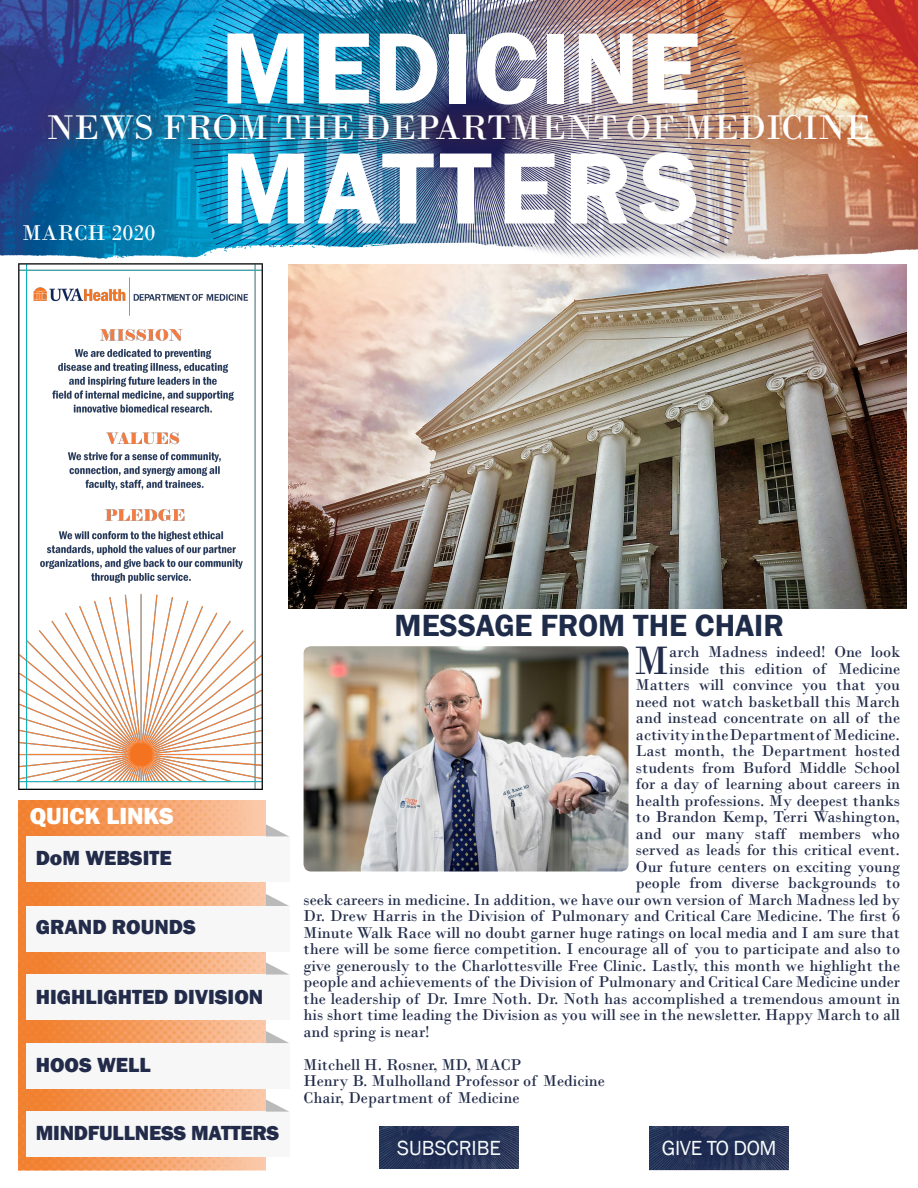
<style>
.page{position:relative;width:918px;height:1188px;background:#fff}
.page>*{position:absolute;margin:0;border:0;box-sizing:border-box;transform-origin:0 0}
.t1{font:600 105px "Franklin Gothic";letter-spacing:.01em;color:#fff}
.t2{font:600 105px "Franklin Gothic";letter-spacing:.06em;color:#fff}
.t3{font:41.7px "Bodoni";color:#222c4a}
.t4{font:36px "Bodoni";color:#fff}
.t5{font:600 31.5px "Franklin Gothic";color:#1e2c49}
.t6{font:800 24px "Franklin Gothic";color:#fff}
.t7{font:22.5px "Bodoni";color:#fff}
.t8{font:800 21px "Franklin Gothic";color:#222c4a}
.t9{font:21px "Franklin Gothic";color:#f6fbfb}
.t10{font:21px "Franklin Gothic";letter-spacing:-.02em;color:#f6fbfb}
.t11{font:16.5px/16.5px "Bodoni";color:#222c4a}
</style>
<div class="page">
<img style="left:18px;top:801px;width:248px;height:369px">
<div style="left:26px;top:836px;width:263px;height:46px;background:#f7f7f7"></div>
<svg style="left:266px;top:824px;width:22px;height:12px"></svg>
<div style="left:26px;top:906px;width:263px;height:45px;background:#f7f7f7"></div>
<svg style="left:266px;top:894px;width:23px;height:12px"></svg>
<div style="left:26px;top:975px;width:263px;height:45px;background:#f7f7f7"></div>
<svg style="left:266px;top:962px;width:23px;height:13px"></svg>
<div style="left:26px;top:1043px;width:263px;height:45px;background:#f7f7f7"></div>
<svg style="left:266px;top:1031px;width:23px;height:12px"></svg>
<div style="left:26px;top:1112px;width:263px;height:45px;background:#f7f7f7"></div>
<svg style="left:266px;top:1100px;width:23px;height:12px"></svg>
<img style="left:0;top:0;width:918px;height:260px">
<img style="left:289px;top:265px;width:617px;height:344px">
<img style="left:304px;top:646px;width:324px;height:226px">
<div style="left:27px;top:91px;width:866px;height:73px;background:#933013;opacity:.75"></div>
<img style="left:18px;top:264px;width:244px;height:525px">
<img style="left:380px;top:1127px;width:139px;height:42px">
<img style="left:650px;top:1127px;width:139px;height:43px">
<h1 class="t1" style="left:221px;top:4px;width:481px">MEDICINE</h1>
<h3 class="t4" style="left:47px;top:106px;width:825px">NEWS FROM THE DEPARTMENT OF MEDICINE</h3>
<h3 class="t7" style="left:22px;top:220px;width:135px">MARCH 2020</h3>
<h1 class="t2" style="left:221px;top:124px;width:481px">MATTERS</h1>
<h3 class="t5" style="left:395px;top:606px;width:391px">MESSAGE FROM THE CHAIR</h3>
<h3 class="t6" style="left:30px;top:800px;width:146px">QUICK LINKS</h3>
<p class="t8" style="left:36px;top:845px;width:137px">DoM WEBSITE</p>
<p class="t8" style="left:36px;top:914px;width:162px">GRAND ROUNDS</p>
<p class="t8" style="left:36px;top:983px;width:229px">HIGHLIGHTED DIVISION</p>
<p class="t8" style="left:36px;top:1051px;width:117px">HOOS WELL</p>
<p class="t8" style="left:36px;top:1119px;width:245px">MINDFULLNESS MATTERS</p>
<h2 class="t3" style="left:634px;top:635px;width:37px">M</h2>
<p class="t11" style="left:669px;top:644px;width:232px">arch Madness indeed! One look</p>
<p class="t11" style="left:669px;top:660px;width:232px">inside this edition of Medicine</p>
<p class="t11" style="left:636px;top:677px;width:266px">Matters will convince you that you</p>
<p class="t11" style="left:636px;top:693px;width:266px">need not watch basketball this March</p>
<p class="t11" style="left:636px;top:710px;width:266px">and instead concentrate on all of the</p>
<p class="t11" style="left:636px;top:726px;width:266px">activity in the Department of Medicine.</p>
<p class="t11" style="left:636px;top:743px;width:266px">Last month, the Department hosted</p>
<p class="t11" style="left:636px;top:759px;width:266px">students from Buford Middle School</p>
<p class="t11" style="left:636px;top:776px;width:266px">for a day of learning about careers in</p>
<p class="t11" style="left:636px;top:792px;width:266px">health professions. My deepest thanks</p>
<p class="t11" style="left:636px;top:809px;width:266px">to Brandon Kemp, Terri Washington,</p>
<p class="t11" style="left:636px;top:825px;width:266px">and our many staff members who</p>
<p class="t11" style="left:636px;top:842px;width:266px">served as leads for this critical event.</p>
<p class="t11" style="left:636px;top:858px;width:266px">Our future centers on exciting young</p>
<p class="t11" style="left:636px;top:875px;width:266px">people from diverse backgrounds to</p>
<p class="t11" style="left:304px;top:891px;width:598px">seek careers in medicine. In addition, we have our own version of March Madness led by</p>
<p class="t11" style="left:304px;top:908px;width:598px">Dr. Drew Harris in the Division of Pulmonary and Critical Care Medicine. The first 6</p>
<p class="t11" style="left:304px;top:924px;width:598px">Minute Walk Race will no doubt garner huge ratings on local media and I am sure that</p>
<p class="t11" style="left:304px;top:941px;width:598px">there will be some fierce competition. I encourage all of you to participate and also to</p>
<p class="t11" style="left:304px;top:957px;width:598px">give generously to the Charlottesville Free Clinic. Lastly, this month we highlight the</p>
<p class="t11" style="left:304px;top:974px;width:598px">people and achievements of the Division of Pulmonary and Critical Care Medicine under</p>
<p class="t11" style="left:304px;top:990px;width:598px">the leadership of Dr. Imre Noth. Dr. Noth has accomplished a tremendous amount in</p>
<p class="t11" style="left:304px;top:1007px;width:598px">his short time leading the Division as you will see in the newsletter. Happy March to all</p>
<p class="t11" style="left:304px;top:1023px;width:128px">and spring is near!</p>
<p class="t11" style="left:304px;top:1056px;width:303px">Mitchell H. Rosner, MD, MACP<br>Henry B. Mulholland Professor of Medicine<br>Chair, Department of Medicine</p>
<p class="t9" style="left:397px;top:1135px;width:105px">SUBSCRIBE</p>
<p class="t10" style="left:662px;top:1135px;width:116px">GIVE TO DOM</p>
</div>
